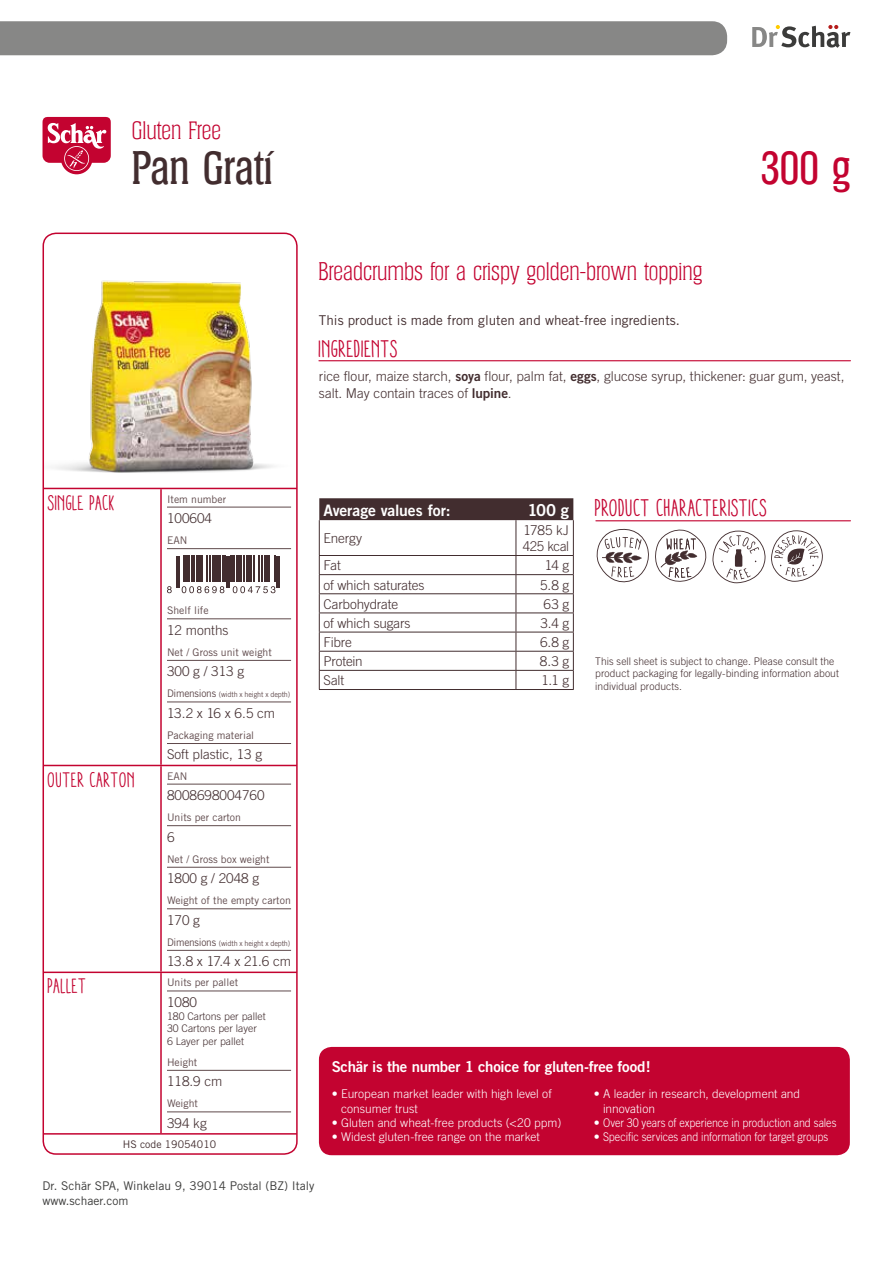
<style>
.page{position:relative;width:893px;height:1263px;background:#fff}
.page>*{position:absolute;margin:0;border:0;box-sizing:border-box;transform-origin:0 0}
.t1{font:500 45px "Helium Serial";color:#422d2f}
.t2{font:500 45px "Helium Serial";color:#c30330}
.t3{font:300 24.3px "Helium Serial";color:#c30330}
.t4{font:24px "Aracne Soft Cond Reg";letter-spacing:-.005em;color:#c30330}
.t5{font:21px "Aracne Soft Cond Reg";color:#c30330}
.t6{font:16.5px "Trade Gothic Bold Two";color:#fff}
.t7{font:15.75px "Trade Gothic Bold Two";letter-spacing:-.005em;color:#fff}
.t8{font:15px "Trade Gothic Bold Two";letter-spacing:-.015em;color:#fff}
.t9{font:300 13.5px/16.2px "Trade Gothic";color:#422d2f}
.t10{font:13.5px "Trade Gothic";color:#422d2f}
.t11{font:300 13.5px/16.2px "Trade Gothic";letter-spacing:-.025em;color:#422d2f}
.t12{font:300 12px/14.4px "Trade Gothic";color:#fff}
.t13{font:12px/15px "Trade Gothic";color:#3b3b3a}
.t14{font:300 10.5px/12.6px "Trade Gothic";letter-spacing:.005em;color:#422d2f}
.t15{font:10.5px "Trade Gothic";color:#5f494b}
.t16{font:10.5px "Trade Gothic";color:#422d2f}
.t17{font:7.5px "Trade Gothic";letter-spacing:-.025em;color:#5f494b}
.s1{font-family:"Trade Gothic Bold Two";font-weight:400}
.s2{font-size:10.5px}
</style>
<div class="page">
<div style="left:0;top:21px;width:727px;height:34px;background:#878786"></div>
<svg style="left:752px;top:25px;width:98px;height:23px"></svg>
<hr style="left:43px;top:488px;width:118px;height:1px;background:#c30330">
<hr style="left:161px;top:488px;width:136px;height:1px;background:#c30330">
<hr style="left:160px;top:489px;width:2px;height:276px;background:#c30330">
<hr style="left:43px;top:765px;width:118px;height:1px;background:#c30330">
<hr style="left:161px;top:765px;width:136px;height:1px;background:#c30330">
<hr style="left:160px;top:766px;width:2px;height:205px;background:#c30330">
<hr style="left:43px;top:971px;width:118px;height:2px;background:#c30330">
<hr style="left:161px;top:971px;width:136px;height:2px;background:#c30330">
<hr style="left:160px;top:973px;width:2px;height:160px;background:#c30330">
<hr style="left:43px;top:1133px;width:118px;height:1px;background:#c30330">
<hr style="left:161px;top:1133px;width:136px;height:1px;background:#c30330">
<img style="left:43px;top:235px;width:250px;height:238px">
<hr style="left:167px;top:507px;width:124px;height:1px;background:#5f494b">
<hr style="left:167px;top:548px;width:124px;height:1px;background:#5f494b">
<hr style="left:167px;top:618px;width:124px;height:1px;background:#5f494b">
<hr style="left:167px;top:660px;width:124px;height:1px;background:#5f494b">
<hr style="left:167px;top:702px;width:124px;height:1px;background:#5f494b">
<hr style="left:167px;top:743px;width:124px;height:1px;background:#5f494b">
<hr style="left:176px;top:556px;width:2px;height:32px;background:#422d2f">
<hr style="left:179px;top:556px;width:1px;height:32px;background:#422d2f">
<svg style="left:167px;top:586px;width:5px;height:7px"></svg>
<svg style="left:182px;top:556px;width:43px;height:37px"></svg>
<hr style="left:226px;top:556px;width:2px;height:32px;background:#422d2f">
<hr style="left:229px;top:556px;width:1px;height:32px;background:#422d2f">
<svg style="left:231px;top:556px;width:44px;height:37px"></svg>
<hr style="left:276px;top:556px;width:2px;height:32px;background:#422d2f">
<hr style="left:279px;top:556px;width:1px;height:32px;background:#422d2f">
<hr style="left:167px;top:784px;width:124px;height:1px;background:#5f494b">
<hr style="left:167px;top:825px;width:124px;height:1px;background:#5f494b">
<hr style="left:167px;top:867px;width:124px;height:1px;background:#5f494b">
<hr style="left:167px;top:908px;width:124px;height:1px;background:#5f494b">
<hr style="left:167px;top:950px;width:124px;height:1px;background:#5f494b">
<hr style="left:167px;top:991px;width:124px;height:1px;background:#5f494b">
<hr style="left:167px;top:1070px;width:124px;height:1px;background:#5f494b">
<hr style="left:167px;top:1111px;width:124px;height:1px;background:#5f494b">
<div style="left:43px;top:233px;width:255px;height:922px;border:2px solid #c30330;border-radius:13px"></div>
<div style="left:319px;top:498px;width:254px;height:22px;background:#422d2f"></div>
<hr style="left:319px;top:520px;width:1px;height:35px;background:#422d2f">
<hr style="left:516px;top:520px;width:1px;height:35px;background:#422d2f">
<hr style="left:573px;top:520px;width:1px;height:35px;background:#422d2f">
<hr style="left:319px;top:555px;width:197px;height:1px;background:#422d2f">
<hr style="left:516px;top:555px;width:58px;height:1px;background:#422d2f">
<hr style="left:319px;top:574px;width:197px;height:1px;background:#422d2f">
<hr style="left:516px;top:574px;width:58px;height:1px;background:#422d2f">
<hr style="left:319px;top:593px;width:197px;height:1px;background:#422d2f">
<hr style="left:516px;top:593px;width:58px;height:1px;background:#422d2f">
<hr style="left:319px;top:612px;width:197px;height:1px;background:#422d2f">
<hr style="left:516px;top:612px;width:58px;height:1px;background:#422d2f">
<hr style="left:319px;top:632px;width:197px;height:1px;background:#422d2f">
<hr style="left:516px;top:632px;width:58px;height:1px;background:#422d2f">
<hr style="left:319px;top:651px;width:197px;height:1px;background:#422d2f">
<hr style="left:516px;top:651px;width:58px;height:1px;background:#422d2f">
<hr style="left:319px;top:670px;width:197px;height:1px;background:#422d2f">
<svg style="left:319px;top:556px;width:1px;height:133px"></svg>
<hr style="left:516px;top:670px;width:58px;height:1px;background:#422d2f">
<svg style="left:516px;top:556px;width:1px;height:133px"></svg>
<svg style="left:573px;top:556px;width:1px;height:133px"></svg>
<hr style="left:319px;top:689px;width:197px;height:1px;background:#422d2f">
<hr style="left:516px;top:689px;width:58px;height:1px;background:#422d2f">
<div style="left:319px;top:1047px;width:531px;height:108px;background:#c30330;border-radius:13px"></div>
<hr style="left:319px;top:360px;width:531px;height:1px;background:#c30330">
<hr style="left:596px;top:520px;width:254px;height:1px;background:#c30330">
<svg style="left:43px;top:117px;width:68px;height:57px"></svg>
<svg style="left:596px;top:528px;width:227px;height:56px"></svg>
<h2 class="t3" style="left:132px;top:115px;width:91px">Gluten Free</h2>
<h1 class="t1" style="left:132px;top:139px;width:142px">Pan Gratí</h1>
<h2 class="t3" style="left:318px;top:256px;width:386px">Breadcrumbs for a crispy golden-brown topping</h2>
<h1 class="t2" style="left:760px;top:138px;width:91px">300 g</h1>
<p class="t10" style="left:319px;top:312px;width:363px">This product is made from gluten and wheat-free ingredients.</p>
<h3 class="t4" style="left:319px;top:334px;width:81px">INGREDIENTS</h3>
<p class="t9" style="left:319px;top:368px;width:527px">rice flour, maize starch, <span class="s1">soya</span> flour, palm fat, <span class="s1">eggs</span>, glucose syrup, thickener: guar gum, yeast, salt. May contain traces of <span class="s1">lupine</span>.</p>
<h3 class="t5" style="left:48px;top:490px;width:69px">SINGLE PACK</h3>
<p class="t15" style="left:167px;top:492px;width:61px">Item number</p>
<p class="t9" style="left:167px;top:510px;width:47px">100604</p>
<p class="t15" style="left:167px;top:534px;width:22px">EAN</p>
<p class="t15" style="left:167px;top:604px;width:43px">Shelf life</p>
<p class="t9" style="left:167px;top:622px;width:63px">12 months</p>
<p class="t15" style="left:167px;top:646px;width:106px">Net / Gross unit weight</p>
<p class="t9" style="left:167px;top:663px;width:79px">300 g / 313 g</p>
<p class="t17" style="left:167px;top:690px;width:125px"><span class="s2">Dimensions</span> (width x height x depth)</p>
<p class="t9" style="left:167px;top:705px;width:110px">13.2 x 16 x 6.5 cm</p>
<p class="t15" style="left:167px;top:729px;width:89px">Packaging material</p>
<p class="t9" style="left:167px;top:746px;width:97px">Soft plastic, 13 g</p>
<h3 class="t5" style="left:48px;top:767px;width:89px">OUTER CARTON</h3>
<p class="t15" style="left:167px;top:769px;width:22px">EAN</p>
<p class="t9" style="left:167px;top:787px;width:99px">8008698004760</p>
<p class="t15" style="left:167px;top:811px;width:76px">Units per carton</p>
<p class="t9" style="left:167px;top:828px;width:9px">6</p>
<p class="t15" style="left:167px;top:853px;width:104px">Net / Gross box weight</p>
<p class="t9" style="left:167px;top:870px;width:94px">1800 g / 2048 g</p>
<p class="t15" style="left:167px;top:894px;width:125px">Weight of the empty carton</p>
<p class="t9" style="left:167px;top:912px;width:35px">170 g</p>
<p class="t17" style="left:167px;top:939px;width:125px"><span class="s2">Dimensions</span> (width x height x depth)</p>
<p class="t9" style="left:167px;top:953px;width:126px">13.8 x 17.4 x 21.6 cm</p>
<h3 class="t5" style="left:48px;top:974px;width:41px">PALLET</h3>
<p class="t15" style="left:167px;top:976px;width:73px">Units per pallet</p>
<p class="t9" style="left:167px;top:994px;width:32px">1080</p>
<p class="t14" style="left:167px;top:1009px;width:100px">180 Cartons per pallet<br>30 Cartons per layer<br>6 Layer per pallet</p>
<p class="t15" style="left:167px;top:1056px;width:32px">Height</p>
<p class="t9" style="left:167px;top:1073px;width:57px">118.9 cm</p>
<p class="t15" style="left:167px;top:1097px;width:33px">Weight</p>
<p class="t9" style="left:167px;top:1115px;width:41px">394 kg</p>
<p class="t16" style="left:123px;top:1138px;width:95px">HS code 19054010</p>
<p class="t7" style="left:324px;top:500px;width:129px">Average values for:</p>
<p class="t6" style="left:527px;top:500px;width:43px">100 g</p>
<p class="t9" style="left:324px;top:530px;width:40px">Energy</p>
<p class="t11" style="left:523px;top:522px;width:48px">1785 kJ<br>425 kcal</p>
<p class="t9" style="left:324px;top:557px;width:19px">Fat</p>
<p class="t9" style="left:545px;top:557px;width:26px">14 g</p>
<p class="t9" style="left:324px;top:576px;width:102px">of which saturates</p>
<p class="t9" style="left:540px;top:576px;width:30px">5.8 g</p>
<p class="t9" style="left:324px;top:596px;width:76px">Carbohydrate</p>
<p class="t9" style="left:543px;top:596px;width:27px">63 g</p>
<p class="t9" style="left:324px;top:615px;width:88px">of which sugars</p>
<p class="t9" style="left:540px;top:615px;width:30px">3.4 g</p>
<p class="t9" style="left:324px;top:634px;width:30px">Fibre</p>
<p class="t9" style="left:540px;top:634px;width:31px">6.8 g</p>
<p class="t9" style="left:324px;top:653px;width:41px">Protein</p>
<p class="t9" style="left:540px;top:653px;width:31px">8.3 g</p>
<p class="t9" style="left:324px;top:672px;width:22px">Salt</p>
<p class="t9" style="left:541px;top:672px;width:29px">1.1 g</p>
<h3 class="t4" style="left:595px;top:493px;width:174px">PRODUCT CHARACTERISTICS</h3>
<p class="t14" style="left:595px;top:654px;width:245px">This sell sheet is subject to change. Please consult the product packaging for legally-binding information about individual products.</p>
<p class="t8" style="left:332px;top:1057px;width:320px">Schär is the number 1 choice for gluten-free food!</p>
<p class="t12" style="left:341px;top:1086px;width:212px;text-indent:-9px">• European market leader with high level of consumer trust</p>
<p class="t12" style="left:332px;top:1115px;width:231px">• Gluten and wheat-free products (&lt;20 ppm)</p>
<p class="t12" style="left:332px;top:1130px;width:210px">• Widest gluten-free range on the market</p>
<p class="t12" style="left:603px;top:1086px;width:199px;text-indent:-9px">• A leader in research, development and innovation</p>
<p class="t12" style="left:594px;top:1115px;width:244px">• Over 30 years of experience in production and sales</p>
<p class="t12" style="left:594px;top:1130px;width:236px">• Specific services and information for target groups</p>
<p class="t13" style="left:43px;top:1178px;width:274px">Dr. Schär SPA, Winkelau 9, 39014 Postal (BZ) Italy www.schaer.com</p>
</div>
